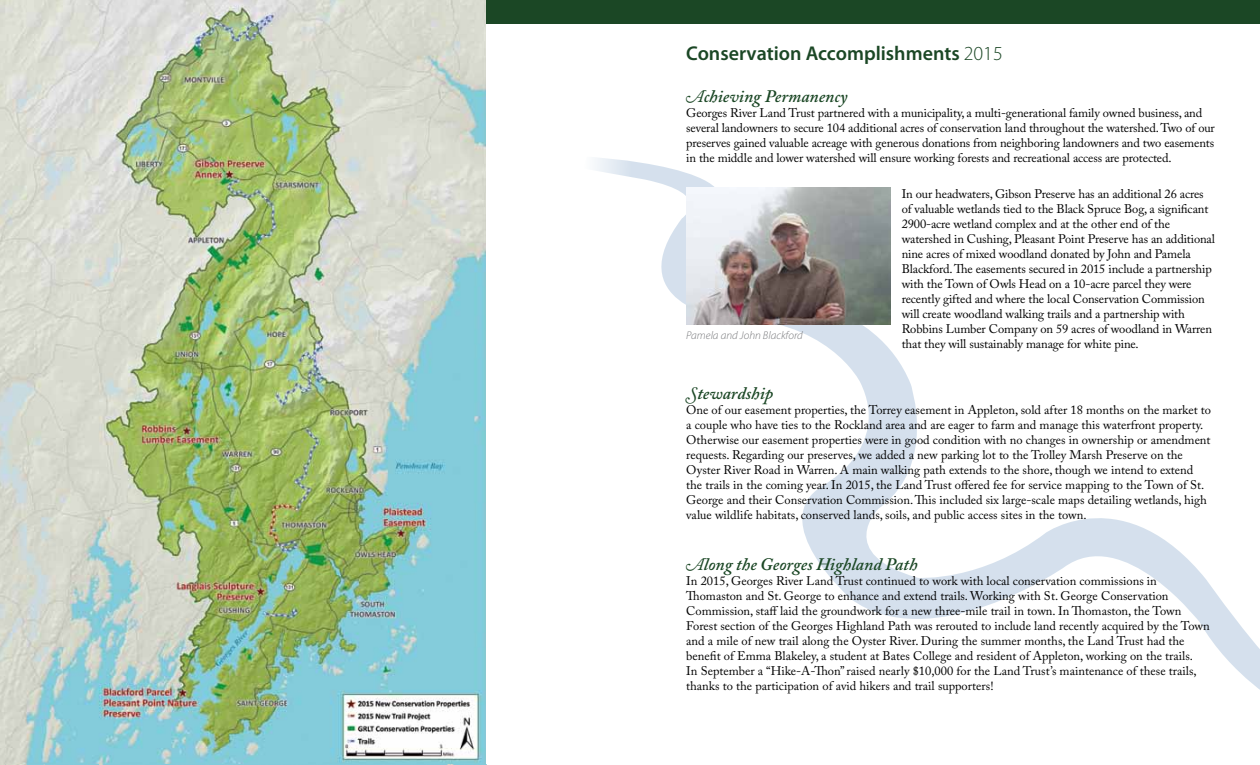
<style>
.page{position:relative;width:1260px;height:765px;background:#fff}
.page>*{position:absolute;margin:0;border:0;box-sizing:border-box;transform-origin:0 0}
.t1{font:600 20px "Myriad Pro";color:#1b4725}
.t2{font:italic 600 17.5px "Adobe Caslon Pro";color:#1b4725}
.t3{font:12.5px/15px "Adobe Caslon Pro";color:#000}
.t4{font:italic 300 11.25px "Myriad Pro";color:#77787b}
.s1{font-weight:300}
.s2{font-family:"Adobe Caslon Swash";font-weight:400}
</style>
<div class="page">
<svg style="left:595px;top:158px;width:665px;height:532px"></svg>
<img style="left:0;top:0;width:486px;height:764px">
<img style="left:0;top:764px;width:487px;height:1px">
<img style="left:686px;top:188px;width:204px;height:137px">
<div style="left:486px;top:0;width:774px;height:23px;background:#1b4725"></div>
<h1 class="t1" style="left:686px;top:41px;width:318px">Conservation Accomplishments <span class="s1">2015</span></h1>
<h2 class="t2" style="left:686px;top:86px;width:163px"><span class="s2">A</span>chieving Permanency</h2>
<p class="t3" style="left:686px;top:105px;width:530px">Georges River Land Trust partnered with a municipality, a multi-generational family owned business, and several landowners to secure 104 additional acres of conservation land throughout the watershed. Two of our preserves gained valuable acreage with generous donations from neighboring landowners and two easements in the middle and lower watershed will ensure working forests and recreational access are protected.</p>
<p class="t3" style="left:902px;top:186px;width:315px">In our headwaters, Gibson Preserve has an additional 26 acres of valuable wetlands tied to the Black Spruce Bog, a significant 2900-acre wetland complex and at the other end of the watershed in Cushing, Pleasant Point Preserve has an additional nine acres of mixed woodland donated by John and Pamela Blackford. The easements secured in 2015 include a partnership with the Town of Owls Head on a 10-acre parcel they were recently gifted and where the local Conservation Commission will create woodland walking trails and a partnership with Robbins Lumber Company on 59 acres of woodland in Warren that they will sustainably manage for white pine.</p>
<h2 class="t2" style="left:686px;top:382px;width:89px"><span class="s2">S</span>tewardship</h2>
<p class="t3" style="left:686px;top:402px;width:526px">One of our easement properties, the Torrey easement in Appleton, sold after 18 months on the market to a couple who have ties to the Rockland area and are eager to farm and manage this waterfront property.<br>Otherwise our easement properties were in good condition with no changes in ownership or amendment requests. Regarding our preserves, we added a new parking lot to the Trolley Marsh Preserve on the Oyster River Road in Warren. A main walking path extends to the shore, though we intend to extend the trails in the coming year. In 2015, the Land Trust offered fee for service mapping to the Town of St.<br>George and their Conservation Commission. This included six large-scale maps detailing wetlands, high value wildlife habitats, conserved lands, soils, and public access sites in the town.</p>
<h2 class="t2" style="left:686px;top:553px;width:233px"><span class="s2">A</span>long the Georges Highland Path</h2>
<p class="t3" style="left:686px;top:573px;width:525px">In 2015, Georges River Land Trust continued to work with local conservation commissions in Thomaston and St. George to enhance and extend trails. Working with St. George Conservation Commission, staff laid the groundwork for a new three-mile trail in town. In Thomaston, the Town Forest section of the Georges Highland Path was rerouted to include land recently acquired by the Town and a mile of new trail along the Oyster River. During the summer months, the Land Trust had the benefit of Emma Blakeley, a student at Bates College and resident of Appleton, working on the trails.<br>In September a “Hike-A-Thon” raised nearly $10,000 for the Land Trust’s maintenance of these trails, thanks to the participation of avid hikers and trail supporters!</p>
<p class="t4" style="left:686px;top:330px;width:118px">Pamela and John Blackford</p>
</div>
